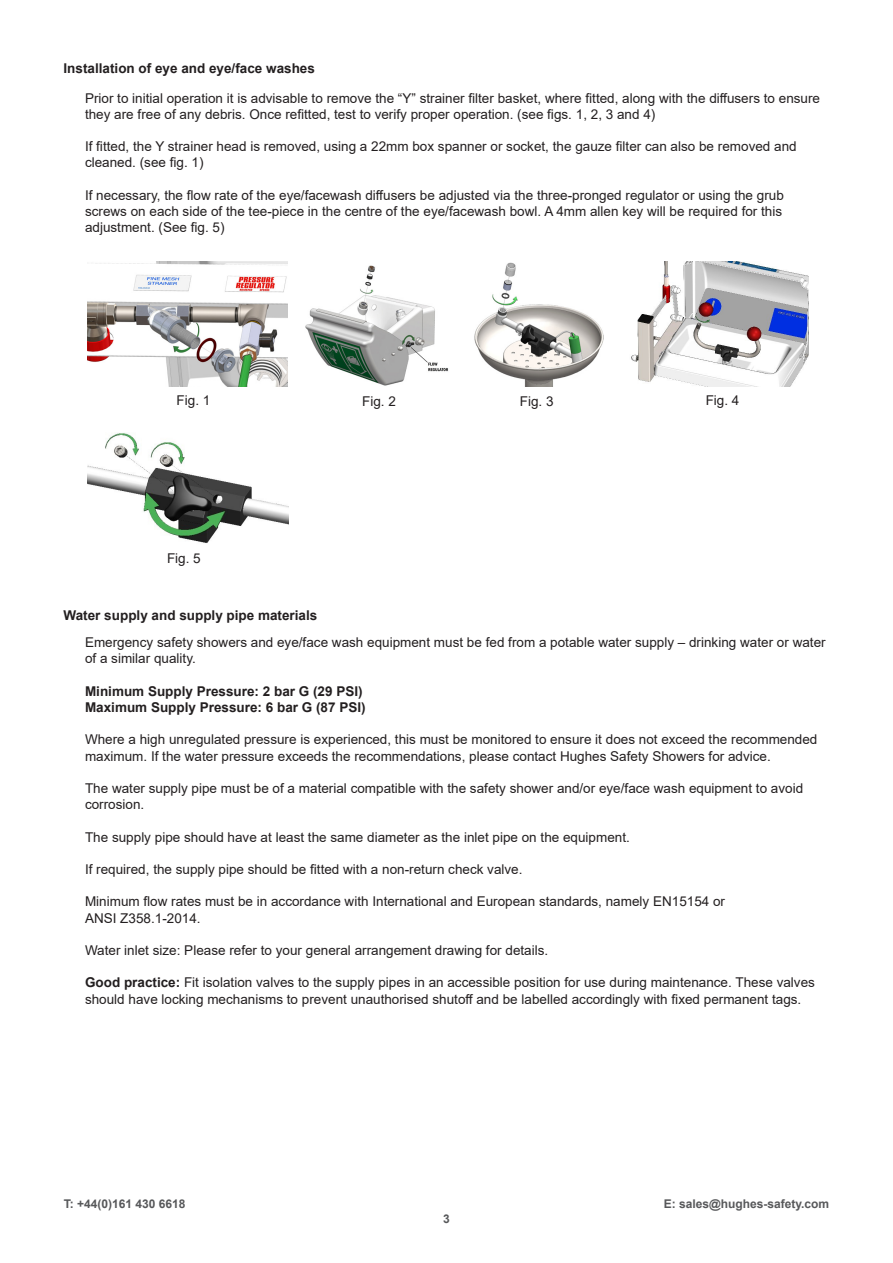
<style>
.page{position:relative;width:893px;height:1263px;background:#fff}
.page>*{position:absolute;margin:0;border:0;box-sizing:border-box;transform-origin:0 0}
.t1{font:13.5px/16.2px "Arial";color:#231f20}
.t2{font:700 13.5px "Arial";color:#231f20}
.t3{font:700 12px "Arial";color:#57585a}
.s1{font-weight:700}
</style>
<div class="page">
<img style="left:87px;top:433px;width:201px;height:110px">
<img style="left:87px;top:261px;width:201px;height:126px">
<img style="left:305px;top:265px;width:143px;height:121px">
<img style="left:474px;top:262px;width:130px;height:125px">
<img style="left:631px;top:261px;width:177px;height:126px">
<p class="t2" style="left:64px;top:59px;width:253px">Installation of eye and eye/face washes</p>
<p class="t1" style="left:85px;top:90px;width:737px">Prior to initial operation it is advisable to remove the “Y” strainer filter basket, where fitted, along with the diffusers to ensure they are free of any debris. Once refitted, test to verify proper operation. (see figs. 1, 2, 3 and 4)</p>
<p class="t1" style="left:85px;top:138px;width:713px">If fitted, the Y strainer head is removed, using a 22mm box spanner or socket, the gauze filter can also be removed and cleaned. (see fig. 1)</p>
<p class="t1" style="left:85px;top:187px;width:700px">If necessary, the flow rate of the eye/facewash diffusers be adjusted via the three-pronged regulator or using the grub screws on each side of the tee-piece in the centre of the eye/facewash bowl. A 4mm allen key will be required for this adjustment. (See fig. 5)</p>
<p class="t1" style="left:177px;top:392px;width:35px">Fig. 1</p>
<p class="t1" style="left:362px;top:393px;width:35px">Fig. 2</p>
<p class="t1" style="left:520px;top:393px;width:35px">Fig. 3</p>
<p class="t1" style="left:706px;top:392px;width:35px">Fig. 4</p>
<p class="t1" style="left:167px;top:550px;width:35px">Fig. 5</p>
<p class="t2" style="left:64px;top:605px;width:255px">Water supply and supply pipe materials</p>
<p class="t1" style="left:85px;top:634px;width:742px">Emergency safety showers and eye/face wash equipment must be fed from a potable water supply – drinking water or water of a similar quality.</p>
<p class="t2" style="left:85px;top:681px;width:279px">Minimum Supply Pressure: 2 bar G (29 PSI)</p>
<p class="t2" style="left:85px;top:698px;width:282px">Maximum Supply Pressure: 6 bar G (87 PSI)</p>
<p class="t1" style="left:85px;top:731px;width:734px">Where a high unregulated pressure is experienced, this must be monitored to ensure it does not exceed the recommended maximum. If the water pressure exceeds the recommendations, please contact Hughes Safety Showers for advice.</p>
<p class="t1" style="left:85px;top:780px;width:720px">The water supply pipe must be of a material compatible with the safety shower and/or eye/face wash equipment to avoid corrosion.</p>
<p class="t1" style="left:85px;top:829px;width:546px">The supply pipe should have at least the same diameter as the inlet pipe on the equipment.</p>
<p class="t1" style="left:85px;top:861px;width:439px">If required, the supply pipe should be fitted with a non-return check valve.</p>
<p class="t1" style="left:85px;top:893px;width:642px">Minimum flow rates must be in accordance with International and European standards, namely EN15154 or<br>ANSI Z358.1-2014.</p>
<p class="t1" style="left:85px;top:942px;width:465px">Water inlet size: Please refer to your general arrangement drawing for details.</p>
<p class="t1" style="left:85px;top:974px;width:731px"><span class="s1">Good practice:</span> Fit isolation valves to the supply pipes in an accessible position for use during maintenance. These valves should have locking mechanisms to prevent unauthorised shutoff and be labelled accordingly with fixed permanent tags.</p>
<p class="t3" style="left:64px;top:1195px;width:123px">T: +44(0)161 430 6618</p>
<p class="t3" style="left:664px;top:1195px;width:167px">E: sales@hughes-safety.com</p>
<p class="t3" style="left:443px;top:1210px;width:8px">3</p>
</div>
